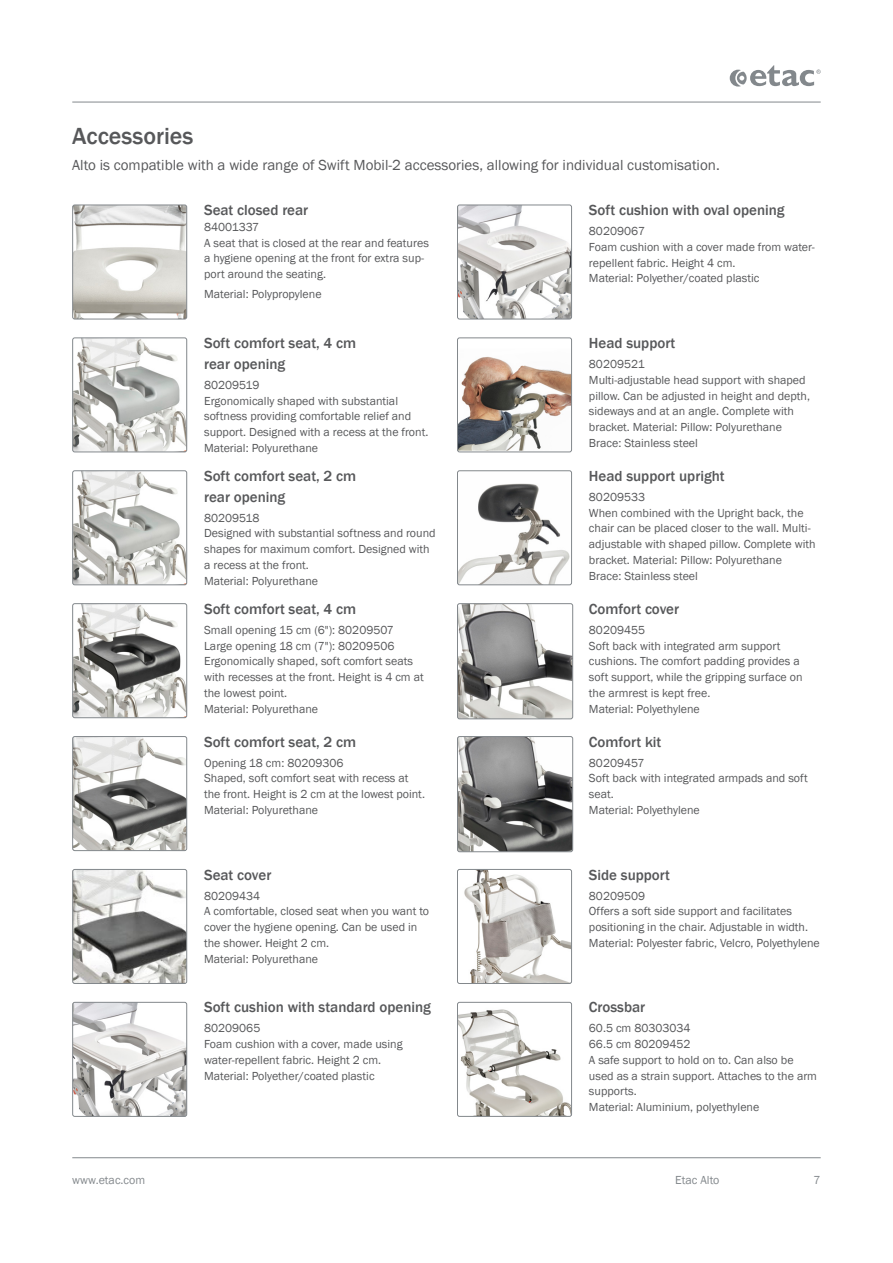
<style>
.page{position:relative;width:893px;height:1263px;background:#fff}
.page>*{position:absolute;margin:0;border:0;box-sizing:border-box;transform-origin:0 0}
._4__Header_-_Basic_body{font:500 24px "Franklin Gothic";color:#57585a}
._5__Header_-_Features___options{font:500 15px "Franklin Gothic";color:#57585a}
._4__Body_-_Basic_body{font:15px "Franklin Gothic";color:#57585a}
._5__Body_-_Features___options{font:12px/15.8px "Franklin Gothic";color:#57585a}
._5__Header_-_Features___options-2{font:12px/15.8px "Franklin Gothic";color:#57585a}
.t1{font:12px "Franklin Gothic";color:#83888c}
</style>
<div class="page">
<hr style="left:72px;top:102px;width:749px;height:1px;background:#83888c">
<hr style="left:72px;top:1157px;width:749px;height:1px;background:#83888c">
<svg style="left:730px;top:65px;width:91px;height:22px"></svg>
<img style="left:74px;top:205px;width:113px;height:114px">
<div style="left:72px;top:205px;width:115px;height:114px;border:1px solid #83888c;border-radius:2px"></div>
<img style="left:74px;top:339px;width:113px;height:113px">
<div style="left:72px;top:337px;width:115px;height:115px;border:1px solid #83888c;border-radius:2px"></div>
<img style="left:74px;top:472px;width:113px;height:113px">
<div style="left:72px;top:470px;width:115px;height:115px;border:1px solid #83888c;border-radius:2px"></div>
<img style="left:74px;top:605px;width:111px;height:111px">
<div style="left:72px;top:603px;width:115px;height:115px;border:1px solid #83888c;border-radius:2px"></div>
<img style="left:74px;top:736px;width:113px;height:115px">
<div style="left:72px;top:736px;width:115px;height:115px;border:1px solid #83888c;border-radius:2px"></div>
<img style="left:74px;top:869px;width:113px;height:113px">
<div style="left:72px;top:869px;width:115px;height:115px;border:1px solid #83888c;border-radius:2px"></div>
<img style="left:74px;top:1002px;width:113px;height:113px">
<div style="left:72px;top:1002px;width:115px;height:115px;border:1px solid #83888c;border-radius:2px"></div>
<img style="left:457px;top:205px;width:115px;height:114px">
<div style="left:457px;top:205px;width:115px;height:114px;border:1px solid #83888c;border-radius:2px"></div>
<img style="left:459px;top:356px;width:111px;height:94px">
<div style="left:457px;top:337px;width:115px;height:115px;border:1px solid #83888c;border-radius:2px"></div>
<img style="left:457px;top:483px;width:115px;height:102px">
<div style="left:457px;top:470px;width:115px;height:115px;border:1px solid #83888c;border-radius:2px"></div>
<img style="left:457px;top:605px;width:116px;height:114px">
<div style="left:457px;top:603px;width:116px;height:116px;border:1px solid #83888c;border-radius:2px"></div>
<img style="left:457px;top:736px;width:116px;height:116px">
<div style="left:457px;top:736px;width:116px;height:116px;border:1px solid #83888c;border-radius:2px"></div>
<img style="left:464px;top:869px;width:108px;height:113px">
<div style="left:457px;top:869px;width:115px;height:115px;border:1px solid #83888c;border-radius:2px"></div>
<img style="left:457px;top:1002px;width:115px;height:113px">
<div style="left:457px;top:1002px;width:115px;height:115px;border:1px solid #83888c;border-radius:2px"></div>
<p class="_4__Header_-_Basic_body" style="left:72px;top:122px;width:123px">Accessories</p>
<p class="_4__Body_-_Basic_body" style="left:72px;top:156px;width:649px">Alto is compatible with a wide range of Swift Mobil-2 accessories, allowing for individual customisation.</p>
<p class="_5__Header_-_Features___options" style="left:204px;top:201px;width:106px">Seat closed rear</p>
<p class="_5__Header_-_Features___options-2" style="left:204px;top:219px;width:226px">84001337<br>A seat that is closed at the rear and features a hygiene opening at the front for extra sup&shy;port around the seating.</p>
<p class="_5__Body_-_Features___options" style="left:204px;top:286px;width:119px">Material: Polypropylene</p>
<p class="_5__Header_-_Features___options" style="left:204px;top:334px;width:154px">Soft comfort seat, 4 cm</p>
<p class="_5__Header_-_Features___options" style="left:204px;top:354px;width:83px">rear opening</p>
<p class="_5__Body_-_Features___options" style="left:204px;top:377px;width:57px">80209519</p>
<p class="_5__Body_-_Features___options" style="left:204px;top:393px;width:226px">Ergonomically shaped with substantial softness providing comfortable relief and support. Designed with a recess at the front.</p>
<p class="_5__Body_-_Features___options" style="left:204px;top:440px;width:116px">Material: Polyurethane</p>
<p class="_5__Header_-_Features___options" style="left:204px;top:467px;width:154px">Soft comfort seat, 2 cm</p>
<p class="_5__Header_-_Features___options" style="left:204px;top:487px;width:83px">rear opening</p>
<p class="_5__Body_-_Features___options" style="left:204px;top:510px;width:57px">80209518</p>
<p class="_5__Body_-_Features___options" style="left:204px;top:526px;width:233px">Designed with substantial softness and round shapes for maximum comfort. Designed with a recess at the front.</p>
<p class="_5__Body_-_Features___options" style="left:204px;top:573px;width:116px">Material: Polyurethane</p>
<p class="_5__Header_-_Features___options" style="left:204px;top:599px;width:154px">Soft comfort seat, 4 cm</p>
<p class="_5__Body_-_Features___options" style="left:204px;top:622px;width:191px">Small opening 15 cm (6"): 80209507</p>
<p class="_5__Body_-_Features___options" style="left:204px;top:638px;width:192px">Large opening 18 cm (7"): 80209506</p>
<p class="_5__Body_-_Features___options" style="left:204px;top:654px;width:221px">Ergonomically shaped, soft comfort seats with recesses at the front. Height is 4 cm at the lowest point.</p>
<p class="_5__Body_-_Features___options" style="left:204px;top:701px;width:116px">Material: Polyurethane</p>
<p class="_5__Header_-_Features___options" style="left:204px;top:732px;width:154px">Soft comfort seat, 2 cm</p>
<p class="_5__Body_-_Features___options" style="left:204px;top:755px;width:141px">Opening 18 cm: 80209306</p>
<p class="_5__Body_-_Features___options" style="left:204px;top:771px;width:222px">Shaped, soft comfort seat with recess at the front. Height is 2 cm at the lowest point.<br>Material: Polyurethane</p>
<p class="_5__Header_-_Features___options" style="left:589px;top:201px;width:197px">Soft cushion with oval opening</p>
<p class="_5__Body_-_Features___options" style="left:589px;top:223px;width:58px">80209067</p>
<p class="_5__Body_-_Features___options" style="left:589px;top:239px;width:227px">Foam cushion with a cover made from water&shy;repellent fabric. Height 4 cm.</p>
<p class="_5__Body_-_Features___options" style="left:589px;top:271px;width:172px">Material: Polyether/coated plastic</p>
<p class="_5__Header_-_Features___options" style="left:589px;top:334px;width:88px">Head support</p>
<p class="_5__Body_-_Features___options" style="left:589px;top:356px;width:57px">80209521</p>
<p class="_5__Body_-_Features___options" style="left:589px;top:372px;width:223px">Multi-adjustable head support with shaped pillow. Can be adjusted in height and depth, sideways and at an angle. Complete with bracket. Material: Pillow: Polyurethane</p>
<p class="_5__Body_-_Features___options" style="left:589px;top:435px;width:110px">Brace: Stainless steel</p>
<p class="_5__Header_-_Features___options" style="left:589px;top:467px;width:137px">Head support upright</p>
<p class="_5__Body_-_Features___options" style="left:589px;top:489px;width:58px">80209533</p>
<p class="_5__Body_-_Features___options" style="left:589px;top:505px;width:228px">When combined with the Upright back, the chair can be placed closer to the wall. Multi&shy;adjustable with shaped pillow. Complete with bracket. Material: Pillow: Polyurethane Brace: Stainless steel</p>
<p class="_5__Header_-_Features___options" style="left:589px;top:599px;width:92px">Comfort cover</p>
<p class="_5__Body_-_Features___options" style="left:589px;top:622px;width:58px">80209455</p>
<p class="_5__Body_-_Features___options" style="left:589px;top:638px;width:215px">Soft back with integrated arm support cushions. The comfort padding provides a soft support, while the gripping surface on the armrest is kept free.</p>
<p class="_5__Body_-_Features___options" style="left:589px;top:701px;width:112px">Material: Polyethylene</p>
<p class="_5__Header_-_Features___options" style="left:589px;top:732px;width:74px">Comfort kit</p>
<p class="_5__Body_-_Features___options" style="left:589px;top:755px;width:57px">80209457</p>
<p class="_5__Body_-_Features___options" style="left:589px;top:771px;width:220px">Soft back with integrated armpads and soft seat.</p>
<p class="_5__Body_-_Features___options" style="left:589px;top:802px;width:112px">Material: Polyethylene</p>
<p class="_5__Header_-_Features___options" style="left:204px;top:865px;width:69px">Seat cover</p>
<p class="_5__Body_-_Features___options" style="left:204px;top:888px;width:58px">80209434</p>
<p class="_5__Body_-_Features___options" style="left:204px;top:904px;width:227px">A comfortable, closed seat when you want to cover the hygiene opening. Can be used in the shower. Height 2 cm.</p>
<p class="_5__Body_-_Features___options" style="left:204px;top:951px;width:116px">Material: Polyurethane</p>
<p class="_5__Header_-_Features___options" style="left:204px;top:998px;width:228px">Soft cushion with standard opening</p>
<p class="_5__Body_-_Features___options" style="left:204px;top:1021px;width:58px">80209065</p>
<p class="_5__Body_-_Features___options" style="left:204px;top:1036px;width:200px">Foam cushion with a cover, made using water-repellent fabric. Height 2 cm.</p>
<p class="_5__Body_-_Features___options" style="left:204px;top:1068px;width:172px">Material: Polyether/coated plastic</p>
<p class="_5__Header_-_Features___options" style="left:589px;top:865px;width:83px">Side support</p>
<p class="_5__Body_-_Features___options" style="left:589px;top:888px;width:58px">80209509</p>
<p class="_5__Body_-_Features___options" style="left:589px;top:904px;width:204px">Offers a soft side support and facilitates</p>
<p class="_5__Body_-_Features___options" style="left:589px;top:919px;width:221px">positioning in the chair. Adjustable in width.</p>
<p class="_5__Body_-_Features___options" style="left:589px;top:935px;width:232px">Material: Polyester fabric, Velcro, Polyethylene</p>
<p class="_5__Header_-_Features___options" style="left:589px;top:998px;width:58px">Crossbar</p>
<p class="_5__Body_-_Features___options" style="left:589px;top:1021px;width:103px">60.5 cm 80303034</p>
<p class="_5__Body_-_Features___options" style="left:589px;top:1036px;width:103px">66.5 cm 80209452</p>
<p class="_5__Body_-_Features___options" style="left:589px;top:1052px;width:230px">A safe support to hold on to. Can also be used as a strain support. Attaches to the arm supports.</p>
<p class="_5__Body_-_Features___options" style="left:589px;top:1099px;width:172px">Material: Aluminium, polyethylene</p>
<p class="t1" style="left:72px;top:1173px;width:74px">www.etac.com</p>
<p class="t1" style="left:675px;top:1173px;width:46px">Etac Alto</p>
<p class="t1" style="left:814px;top:1173px;width:9px">7</p>
</div>
